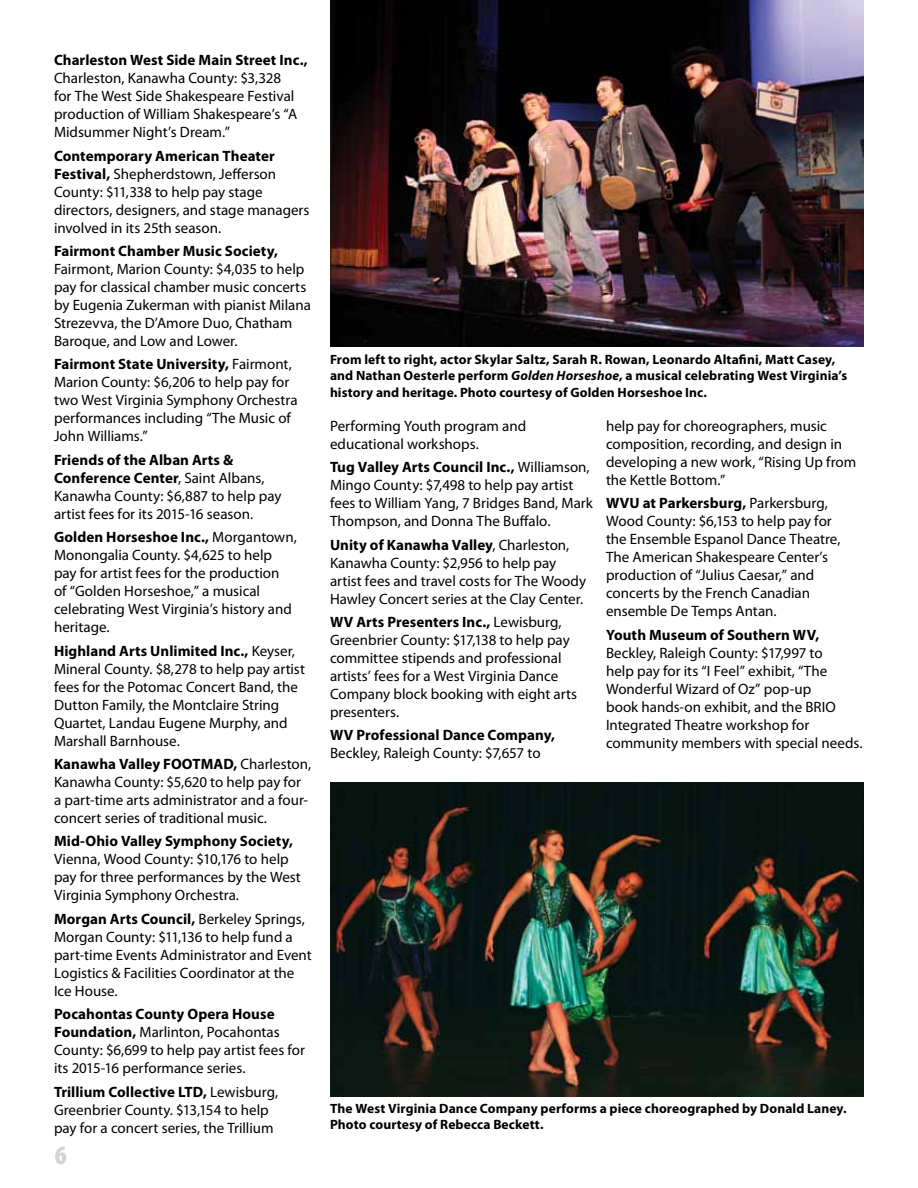
<style>
.page{position:relative;width:918px;height:1188px;background:#fff}
.page>*{position:absolute;margin:0;border:0;box-sizing:border-box;transform-origin:0 0}
.t1{font:900 condensed 27px "Myriad Pro";color:#d1d3d4}
.t2{font:15px/18px "Myriad Pro";color:#000}
.t3{font:700 15px "Myriad Pro";letter-spacing:.005em;color:#000}
.t4{font:700 13.5px/16.2px "Myriad Pro";letter-spacing:.01em;color:#000}
.s1{font-weight:700}
.s2{font-style:italic}
</style>
<div class="page">
<img style="left:330px;top:783px;width:534px;height:313px">
<img style="left:330px;top:0;width:534px;height:346px">
<p class="t3" style="left:54px;top:50px;width:255px">Charleston West Side Main Street Inc.,</p>
<p class="t2" style="left:54px;top:69px;width:245px">Charleston, Kanawha County: $3,328 for The West Side Shakespeare Festival production of William Shakespeare’s “A Midsummer Night’s Dream.”</p>
<p class="t2" style="left:54px;top:146px;width:257px"><span class="s1">Contemporary American Theater Festival,</span> Shepherdstown, Jefferson County: $11,338 to help pay stage directors, designers, and stage managers involved in its 25th season.</p>
<p class="t3" style="left:54px;top:241px;width:226px">Fairmont Chamber Music Society,</p>
<p class="t2" style="left:54px;top:260px;width:258px">Fairmont, Marion County: $4,035 to help pay for classical chamber music concerts by Eugenia Zukerman with pianist Milana Strezevva, the D’Amore Duo, Chatham Baroque, and Low and Lower.</p>
<p class="t2" style="left:54px;top:355px;width:245px"><span class="s1">Fairmont State University,</span> Fairmont, Marion County: $6,206 to help pay for two West Virginia Symphony Orchestra performances including “The Music of John Williams.”</p>
<p class="t2" style="left:54px;top:451px;width:229px"><span class="s1">Friends of the Alban Arts &amp;<br>Conference Center</span>, Saint Albans,<br>Kanawha County: $6,887 to help pay artist fees for its 2015-16 season.</p>
<p class="t2" style="left:54px;top:528px;width:244px"><span class="s1">Golden Horseshoe Inc.,</span> Morgantown,<br>Monongalia County. $4,625 to help pay for artist fees for the production<br>of “Golden Horseshoe,” a musical celebrating West Virginia’s history and heritage.</p>
<p class="t2" style="left:54px;top:641px;width:252px"><span class="s1">Highland Arts Unlimited Inc.,</span> Keyser, Mineral County. $8,278 to help pay artist fees for the Potomac Concert Band, the Dutton Family, the Montclaire String Quartet, Landau Eugene Murphy, and Marshall Barnhouse.</p>
<p class="t2" style="left:54px;top:755px;width:259px"><span class="s1">Kanawha Valley FOOTMAD,</span> Charleston, Kanawha County: $5,620 to help pay for a part-time arts administrator and a four&shy;concert series of traditional music.</p>
<p class="t3" style="left:54px;top:832px;width:241px">Mid-Ohio Valley Symphony Society,</p>
<p class="t2" style="left:54px;top:850px;width:248px">Vienna, Wood County: $10,176 to help pay for three performances by the West<br>Virginia Symphony Orchestra.</p>
<p class="t2" style="left:54px;top:910px;width:259px"><span class="s1">Morgan Arts Council,</span> Berkeley Springs, Morgan County: $11,136 to help fund a part-time Events Administrator and Event Logistics &amp; Facilities Coordinator at the Ice House.</p>
<p class="t2" style="left:54px;top:1005px;width:253px"><span class="s1">Pocahontas County Opera House Foundation,</span> Marlinton, Pocahontas County: $6,699 to help pay artist fees for its 2015-16 performance series.</p>
<p class="t2" style="left:54px;top:1082px;width:226px"><span class="s1">Trillium Collective LTD,</span> Lewisburg,<br>Greenbrier County. $13,154 to help pay for a concert series, the Trillium</p>
<h1 class="t1" style="left:55px;top:1137px;width:13px">6</h1>
<p class="t4" style="left:330px;top:351px;width:519px">From left to right, actor Skylar Saltz, Sarah R. Rowan, Leonardo Altafini, Matt Casey, and Nathan Oesterle perform <span class="s2">Golden Horseshoe</span>, a musical celebrating West Virginia’s history and heritage. Photo courtesy of Golden Horseshoe Inc.</p>
<p class="t2" style="left:330px;top:417px;width:198px">Performing Youth program and educational workshops.</p>
<p class="t2" style="left:330px;top:458px;width:264px"><span class="s1">Tug Valley Arts Council Inc.,</span> Williamson, Mingo County: $7,498 to help pay artist fees to William Yang, 7 Bridges Band, Mark Thompson, and Donna The Buffalo.</p>
<p class="t2" style="left:330px;top:535px;width:258px"><span class="s1">Unity of Kanawha Valley</span>, Charleston, Kanawha County: $2,956 to help pay artist fees and travel costs for The Woody Hawley Concert series at the Clay Center.</p>
<p class="t2" style="left:330px;top:613px;width:249px"><span class="s1">WV Arts Presenters Inc.,</span> Lewisburg, Greenbrier County: $17,138 to help pay committee stipends and professional artists’ fees for a West Virginia Dance Company block booking with eight arts presenters.</p>
<p class="t3" style="left:330px;top:726px;width:226px">WV Professional Dance Company,</p>
<p class="t2" style="left:330px;top:744px;width:212px">Beckley, Raleigh County: $7,657 to</p>
<p class="t2" style="left:606px;top:417px;width:252px">help pay for choreographers, music composition, recording, and design in developing a new work, “Rising Up from the Kettle Bottom.”</p>
<p class="t2" style="left:606px;top:494px;width:236px"><span class="s1">WVU at Parkersburg,</span> Parkersburg, Wood County: $6,153 to help pay for the Ensemble Espanol Dance Theatre, The American Shakespeare Center’s production of “Julius Caesar,” and concerts by the French Canadian ensemble De Temps Antan.</p>
<p class="t3" style="left:606px;top:625px;width:215px">Youth Museum of Southern WV,</p>
<p class="t2" style="left:606px;top:643px;width:258px">Beckley, Raleigh County: $17,997 to<br>help pay for its “I Feel” exhibit, “The Wonderful Wizard of Oz” pop-up<br>book hands-on exhibit, and the BRIO Integrated Theatre workshop for community members with special needs.</p>
<p class="t4" style="left:330px;top:1100px;width:518px">The West Virginia Dance Company performs a piece choreographed by Donald Laney.<br>Photo courtesy of Rebecca Beckett.</p>
</div>
